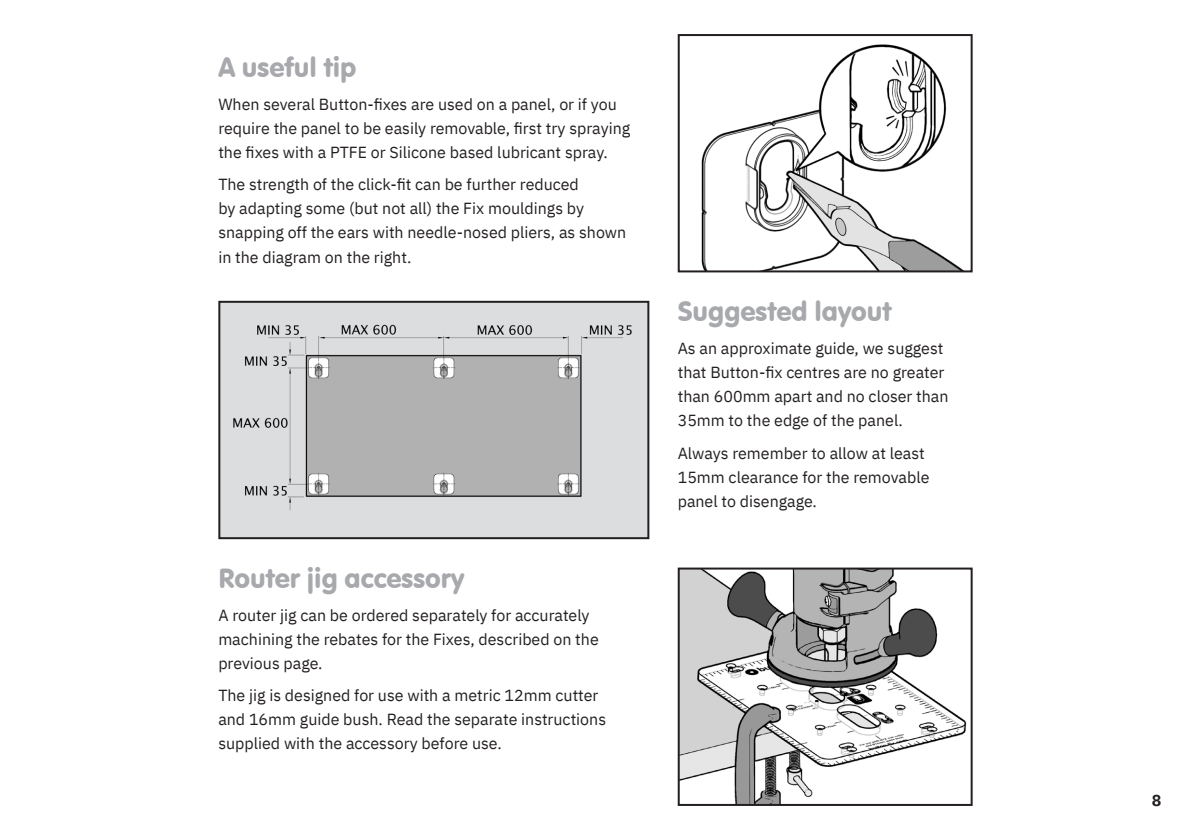
<style>
.page{position:relative;width:1191px;height:840px;background:#fff}
.page>*{position:absolute;margin:0;border:0;box-sizing:border-box;transform-origin:0 0}
.t1{font:27px "VAG Rounded BT";color:#a7a9ac}
.t2{font:16px/24px "IBM Plex Sans";color:#231f20}
.t3{font:700 16px "IBM Plex Sans";color:#231f20}
</style>
<div class="page">
<img style="left:680px;top:570px;width:287px;height:232px">
<div style="left:677px;top:567px;width:295px;height:238px;border:2px solid #231f20"></div>
<img style="left:702px;top:44px;width:260px;height:225px">
<div style="left:677px;top:34px;width:295px;height:238px;border:2px solid #231f20"></div>
<div style="left:219px;top:301px;width:429px;height:237px;background:#dcdddf"></div>
<img style="left:233px;top:324px;width:399px;height:186px">
<div style="left:218px;top:300px;width:431px;height:239px;border:2px solid #231f20"></div>
<p class="t1" style="left:218px;top:51px;width:140px">A useful tip</p>
<p class="t2" style="left:218px;top:91px;width:413px">When several Button-fixes are used on a panel, or if you require the panel to be easily removable, first try spraying the fixes with a PTFE or Silicone based lubricant spray.</p>
<p class="t2" style="left:218px;top:171px;width:409px">The strength of the click-fit can be further reduced<br>by adapting some (but not all) the Fix mouldings by snapping off the ears with needle-nosed pliers, as shown in the diagram on the right.</p>
<p class="t1" style="left:218px;top:561px;width:247px">Router jig accessory</p>
<p class="t2" style="left:218px;top:601px;width:382px">A router jig can be ordered separately for accurately machining the rebates for the Fixes, described on the previous page.</p>
<p class="t2" style="left:218px;top:681px;width:389px">The jig is designed for use with a metric 12mm cutter and 16mm guide bush. Read the separate instructions supplied with the accessory before use.</p>
<p class="t1" style="left:677px;top:294px;width:215px">Suggested layout</p>
<p class="t2" style="left:677px;top:334px;width:272px">As an approximate guide, we suggest that Button-fix centres are no greater than 600mm apart and no closer than 35mm to the edge of the panel.</p>
<p class="t2" style="left:677px;top:439px;width:253px">Always remember to allow at least<br>15mm clearance for the removable panel to disengage.</p>
<p class="t3" style="left:1151px;top:787px;width:11px">8</p>
</div>
